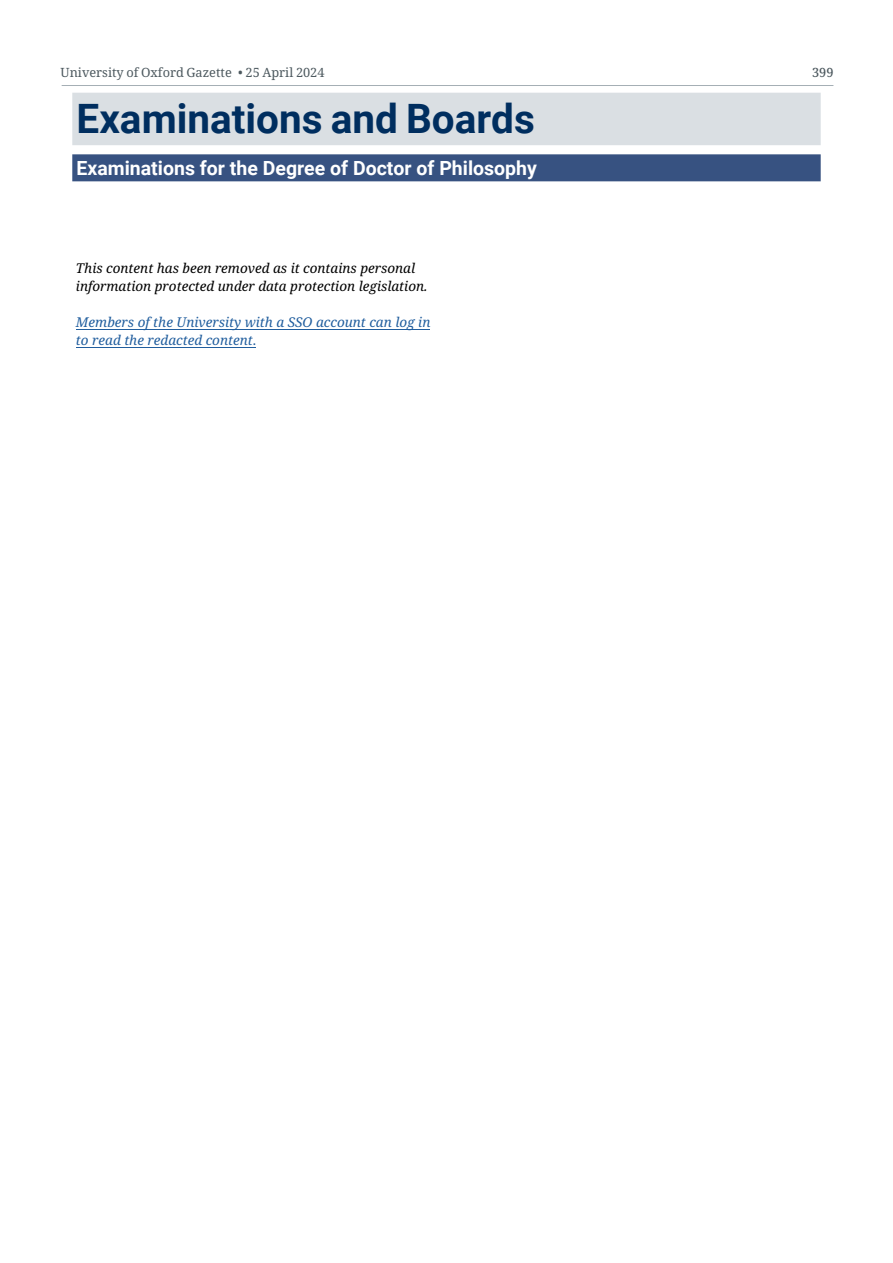
<style>
.page{position:relative;width:893px;height:1263px;background:#fff}
.page>*{position:absolute;margin:0;border:0;box-sizing:border-box;transform-origin:0 0}
.H3_Bold_Head_non-ToC{font:700 40.5px "Roboto";color:#002e5f}
.t1{font:700 19.5px "Roboto";color:#fff}
.t2{font:italic 13.5px/18px "Noto Serif";color:#000}
.t3{font:italic 13.5px/18px "Noto Serif";color:#215e9e}
.t4{font:12.75px "Noto Serif";color:#4d595f}
.t5{font:500 12.75px "Noto Serif";color:#4d595f}
.s1{font-style:normal}
</style>
<div class="page">
<hr style="left:62px;top:85px;width:771px;height:1px;background:#a5afb5">
<div style="left:72px;top:93px;width:749px;height:52px;background:#dadfe3"></div>
<div style="left:72px;top:154px;width:749px;height:27px;background:#375281"></div>
<hr style="left:76px;top:347px;width:180px;height:1px;background:#215e9e">
<hr style="left:76px;top:329px;width:354px;height:1px;background:#215e9e">
<p class="t4" style="left:61px;top:64px;width:265px">University of Oxford Gazette • 25 April 2024</p>
<p class="t5" style="left:812px;top:64px;width:23px">399</p>
<h3 class="H3_Bold_Head_non-ToC" style="left:77px;top:90px;width:460px">Examinations and Boards</h3>
<h2 class="t1" style="left:77px;top:154px;width:462px">Examinations for the Degree of Doctor of Philosophy</h2>
<p class="t2" style="left:76px;top:259px;width:353px">This content has been removed as it contains personal information protected under data protection legislation.</p>
<p class="t3" style="left:76px;top:314px;width:356px">Members of the University with a SSO account can log in to read the redacted content<span class="s1">.</span></p>
</div>
